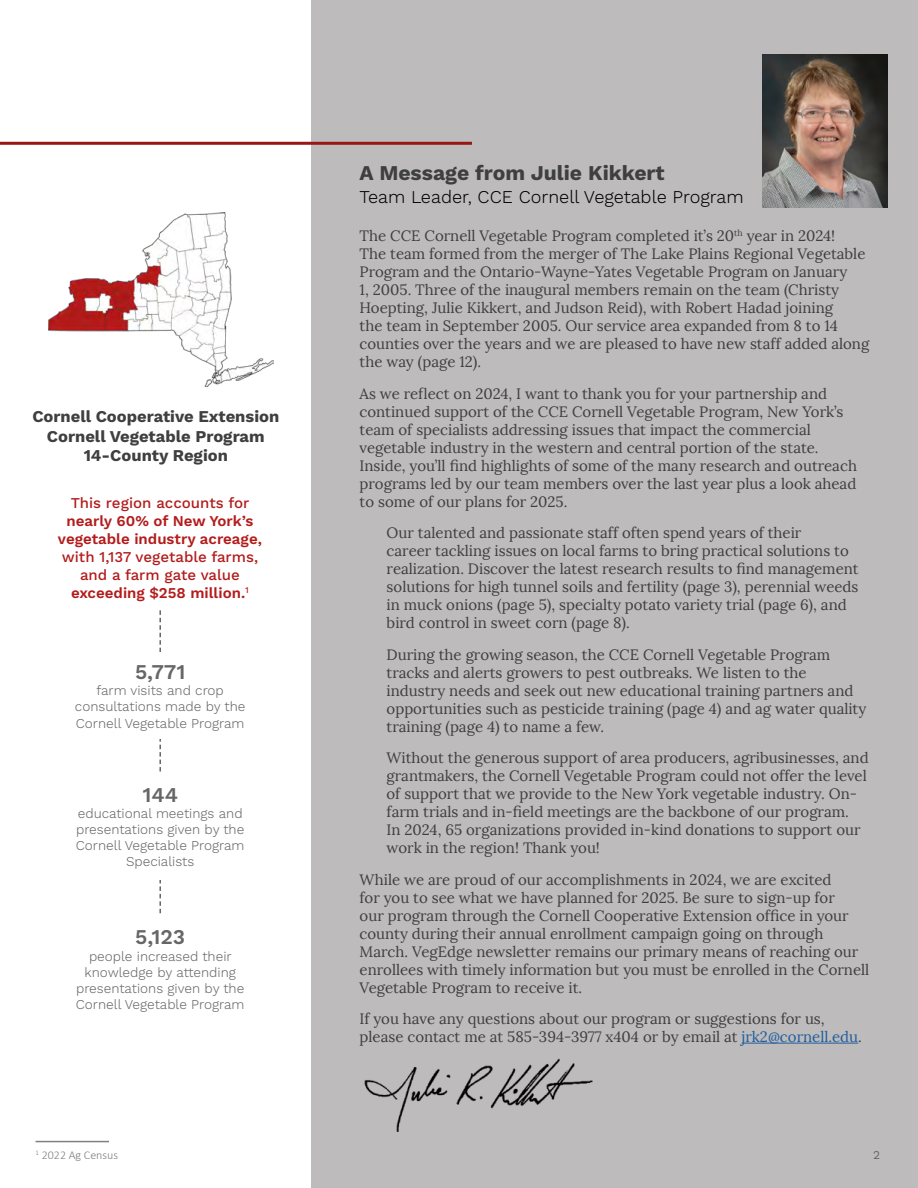
<style>
.page{position:relative;width:918px;height:1188px;background:#fff}
.page>*{position:absolute;margin:0;border:0;box-sizing:border-box;transform-origin:0 0}
.Heading_1{font:700 21px "Work Sans";color:#3f3f3f}
.t1{font:600 21px "Work Sans";color:#666}
.Heading_2{font:300 18px "Work Sans";color:#000}
.Heading_1-2{font:700 16.5px/19.8px "Work Sans";color:#3f3f3f;text-align:center}
.Text_Paragraph{font:15px/18px "Lora";color:#3f3f3f}
.t2{font:600 15px/18px "Work Sans";color:#b31b1b;text-align:center}
.t3{font:300 13.5px/16.2px "Work Sans";color:#666;text-align:center}
.t4{font:300 12px "Calibri";color:#7f7f7f}
.t5{font:12px "Work Sans";color:#666}
.s1{font-weight:500}
.s2{color:#215e9e}
</style>
<div class="page">
<img style="left:49px;top:212px;width:225px;height:175px">
<svg style="left:159px;top:610px;width:2px;height:304px"></svg>
<div style="left:61px;top:652px;width:199px;height:86px;background:#fff"></div>
<div style="left:61px;top:772px;width:199px;height:108px;background:#fff"></div>
<hr style="left:36px;top:1141px;width:73px;height:1px;background:#7f7f7f">
<div style="left:311px;top:0;width:607px;height:1188px;background:#bdbbbb"></div>
<hr style="left:0;top:142px;width:472px;height:3px;background:#951717">
<img style="left:763px;top:54px;width:125px;height:154px">
<hr style="left:742px;top:1043px;width:116px;height:1px;background:#215e9e">
<img style="left:364px;top:1058px;width:229px;height:74px">
<p class="Heading_1-2" style="left:32px;top:407px;width:248px">Cornell Cooperative Extension</p>
<p class="Heading_1-2" style="left:47px;top:427px;width:219px">Cornell Vegetable Program<br>14-County Region</p>
<p class="t2" style="left:58px;top:495px;width:206px"><span class="s1">This region accounts for </span>nearly 60% of New York’s vegetable industry acreage, <span class="s1">with 1,137 vegetable farms, and a farm gate value </span>exceeding $258 million.<sup>1</sup></p>
<p class="t1" style="left:135px;top:660px;width:52px">5,771</p>
<p class="t3" style="left:75px;top:683px;width:172px">farm visits and crop consultations made by the</p>
<p class="t3" style="left:76px;top:715px;width:170px">Cornell Vegetable Program</p>
<p class="t1" style="left:142px;top:782px;width:37px">144</p>
<p class="t3" style="left:76px;top:806px;width:170px;text-align:left">educational meetings and presentations given by the</p>
<p class="t3" style="left:76px;top:838px;width:170px">Cornell Vegetable Program<br>Specialists</p>
<p class="t1" style="left:135px;top:925px;width:51px">5,123</p>
<p class="t3" style="left:76px;top:948px;width:170px">people increased their knowledge by attending presentations given by the<br>Cornell Vegetable Program</p>
<p class="t4" style="left:36px;top:1148px;width:84px"><sup>1</sup> 2022 Ag Census</p>
<p class="Heading_1" style="left:360px;top:160px;width:306px">A Message from Julie Kikkert</p>
<p class="Heading_2" style="left:360px;top:186px;width:385px">Team Leader, CCE Cornell Vegetable Program</p>
<p class="Text_Paragraph" style="left:360px;top:227px;width:511px">The CCE Cornell Vegetable Program completed it’s 20<sup>th</sup> year in 2024!<br>The team formed from the merger of The Lake Plains Regional Vegetable Program and the Ontario-Wayne-Yates Vegetable Program on January<br>1, 2005. Three of the inaugural members remain on the team (Christy Hoepting, Julie Kikkert, and Judson Reid), with Robert Hadad joining<br>the team in September 2005. Our service area expanded from 8 to 14 counties over the years and we are pleased to have new staff added along the way (page 12).</p>
<p class="Text_Paragraph" style="left:360px;top:384px;width:499px">As we reflect on 2024, I want to thank you for your partnership and continued support of the CCE Cornell Vegetable Program, New York’s team of specialists addressing issues that impact the commercial vegetable industry in the western and central portion of the state.<br>Inside, you’ll find highlights of some of the many research and outreach programs led by our team members over the last year plus a look ahead to some of our plans for 2025.</p>
<p class="Text_Paragraph" style="left:387px;top:524px;width:474px">Our talented and passionate staff often spend years of their<br>career tackling issues on local farms to bring practical solutions to realization. Discover the latest research results to find management solutions for high tunnel soils and fertility (page 3), perennial weeds in muck onions (page 5), specialty potato variety trial (page 6), and bird control in sweet corn (page 8).</p>
<p class="Text_Paragraph" style="left:387px;top:645px;width:481px">During the growing season, the CCE Cornell Vegetable Program tracks and alerts growers to pest outbreaks. We listen to the industry needs and seek out new educational training partners and opportunities such as pesticide training (page 4) and ag water quality training (page 4) to name a few.</p>
<p class="Text_Paragraph" style="left:387px;top:749px;width:484px">Without the generous support of area producers, agribusinesses, and grantmakers, the Cornell Vegetable Program could not offer the level of support that we provide to the New York vegetable industry. On&shy;farm trials and in-field meetings are the backbone of our program.<br>In 2024, 65 organizations provided in-kind donations to support our work in the region! Thank you!</p>
<p class="Text_Paragraph" style="left:360px;top:870px;width:511px">While we are proud of our accomplishments in 2024, we are excited<br>for you to see what we have planned for 2025. Be sure to sign-up for<br>our program through the Cornell Cooperative Extension office in your county during their annual enrollment campaign going on through March. VegEdge newsletter remains our primary means of reaching our enrollees with timely information but you must be enrolled in the Cornell Vegetable Program to receive it.</p>
<p class="Text_Paragraph" style="left:360px;top:1010px;width:504px">If you have any questions about our program or suggestions for us, please contact me at 585-394-3977 x404 or by email at <span class="s2">jrk2@cornell.edu</span>.</p>
<p class="t5" style="left:873px;top:1148px;width:8px">2</p>
</div>
